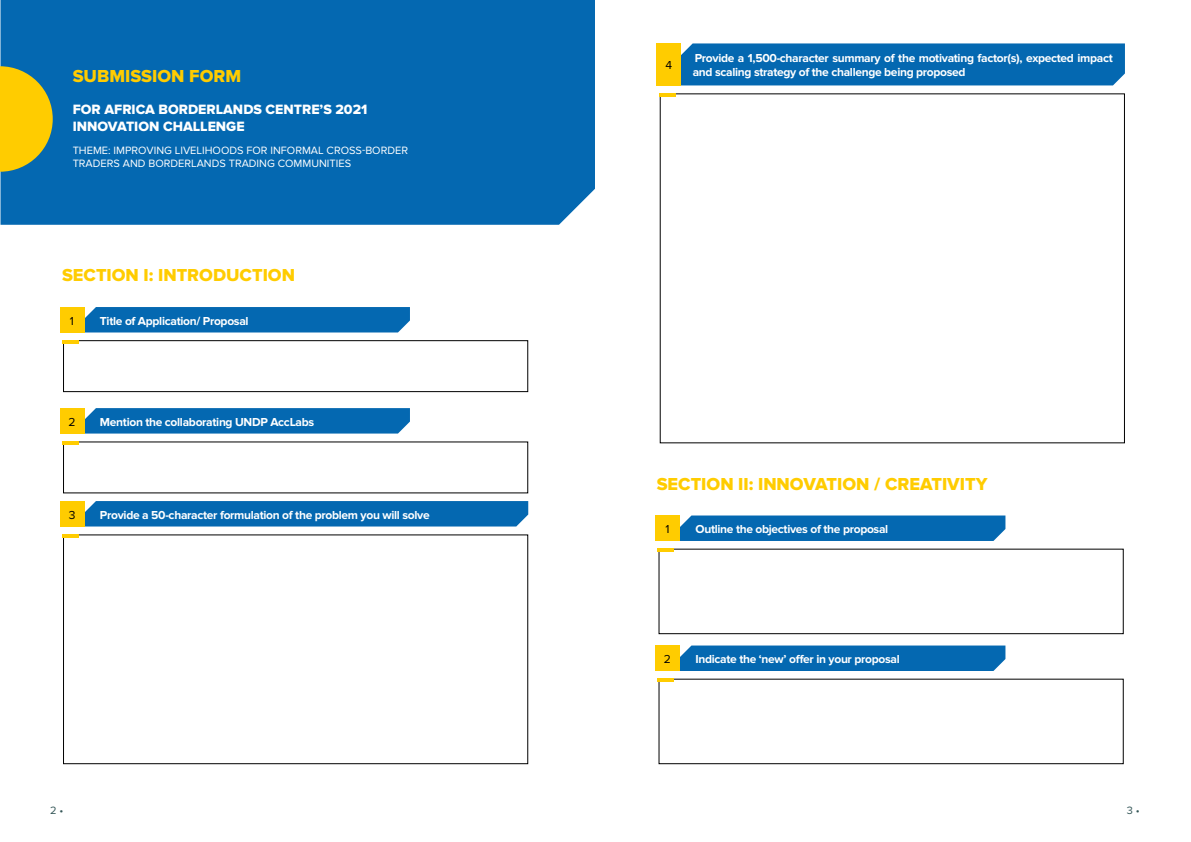
<style>
.page{position:relative;width:1191px;height:842px;background:#fff}
.page>*{position:absolute;margin:0;border:0;box-sizing:border-box;transform-origin:0 0}
.t1{font:18px "Proxima Nova Extrabld";color:#fc0}
.t2{font:14px/16.8px "Proxima Nova Extrabld";color:#fff}
.t3{font:700 12px/14.4px "Proxima Nova";letter-spacing:-.025em;color:#fff}
.t4{font:12px "Proxima Nova";color:#000}
.t5{font:11px/13.2px "Proxima Nova";color:#fff}
.t6{font:11px "Proxima Nova";color:#345657}
</style>
<div class="page">
<div style="left:1px;top:0;width:594px;height:225px;background:#0468b1"></div>
<div style="left:84px;top:307px;width:326px;height:25px;background:#0468b1"></div>
<div style="left:679px;top:515px;width:326px;height:26px;background:#0468b1"></div>
<div style="left:679px;top:645px;width:326px;height:26px;background:#0468b1"></div>
<svg style="left:84px;top:408px;width:326px;height:26px;background:#0e6db2"></svg>
<div style="left:84px;top:501px;width:444px;height:25px;background:#0468b1"></div>
<div style="left:680px;top:43px;width:445px;height:42px;background:#0468b1"></div>
<svg style="left:0;top:66px;width:53px;height:106px;background:#c7b527"></svg>
<div style="left:60px;top:307px;width:24px;height:25px;background:#fc0"></div>
<div style="left:655px;top:515px;width:24px;height:26px;background:#fc0"></div>
<div style="left:655px;top:645px;width:24px;height:26px;background:#fc0"></div>
<div style="left:60px;top:408px;width:24px;height:26px;background:#fc0"></div>
<div style="left:60px;top:501px;width:24px;height:25px;background:#fc0"></div>
<div style="left:656px;top:43px;width:24px;height:42px;background:#fc0"></div>
<div style="left:63px;top:340px;width:465px;height:52px;border:1px solid #000"></div>
<div style="left:659px;top:549px;width:464px;height:85px;border:1px solid #000"></div>
<div style="left:659px;top:679px;width:464px;height:85px;border:1px solid #000"></div>
<div style="left:63px;top:535px;width:465px;height:229px;border:1px solid #000"></div>
<hr style="left:62px;top:340px;width:17px;height:3px;background:#fc0">
<hr style="left:657px;top:549px;width:17px;height:3px;background:#fc0">
<hr style="left:657px;top:679px;width:17px;height:3px;background:#fc0">
<hr style="left:62px;top:441px;width:17px;height:4px;background:#fc0">
<hr style="left:62px;top:534px;width:17px;height:4px;background:#fc0">
<hr style="left:658px;top:93px;width:17px;height:4px;background:#fc0">
<h1 class="t1" style="left:73px;top:66px;width:170px">SUBMISSION FORM</h1>
<p class="t2" style="left:73px;top:102px;width:296px">FOR AFRICA BORDERLANDS CENTRE’S 2021<br>INNOVATION CHALLENGE</p>
<p class="t5" style="left:73px;top:144px;width:337px">THEME: IMPROVING LIVELIHOODS FOR INFORMAL CROSS-BORDER<br>TRADERS AND BORDERLANDS TRADING COMMUNITIES</p>
<h1 class="t1" style="left:62px;top:265px;width:234px">SECTION I: INTRODUCTION</h1>
<p class="t4" style="left:70px;top:314px;width:6px">1</p>
<p class="t3" style="left:100px;top:314px;width:150px">Title of Application/ Proposal</p>
<p class="t4" style="left:68px;top:415px;width:9px">2</p>
<p class="t3" style="left:100px;top:415px;width:216px">Mention the collaborating UNDP AccLabs</p>
<p class="t4" style="left:69px;top:508px;width:8px">3</p>
<p class="t3" style="left:100px;top:508px;width:331px">Provide a 50-character formulation of the problem you will solve</p>
<p class="t4" style="left:665px;top:58px;width:8px">4</p>
<p class="t3" style="left:692px;top:51px;width:421px">Provide a 1,500-character summary of the motivating factor(s), expected impact and scaling strategy of the challenge being proposed</p>
<h1 class="t1" style="left:656px;top:473px;width:332px">SECTION II: INNOVATION / CREATIVITY</h1>
<p class="t4" style="left:665px;top:522px;width:6px">1</p>
<p class="t3" style="left:695px;top:522px;width:194px">Outline the objectives of the proposal</p>
<p class="t4" style="left:664px;top:652px;width:9px">2</p>
<p class="t3" style="left:695px;top:652px;width:206px">Indicate the ‘new’ offer in your proposal</p>
<p class="t6" style="left:50px;top:803px;width:15px">2 •</p>
<p class="t6" style="left:1126px;top:804px;width:14px">3 •</p>
</div>
